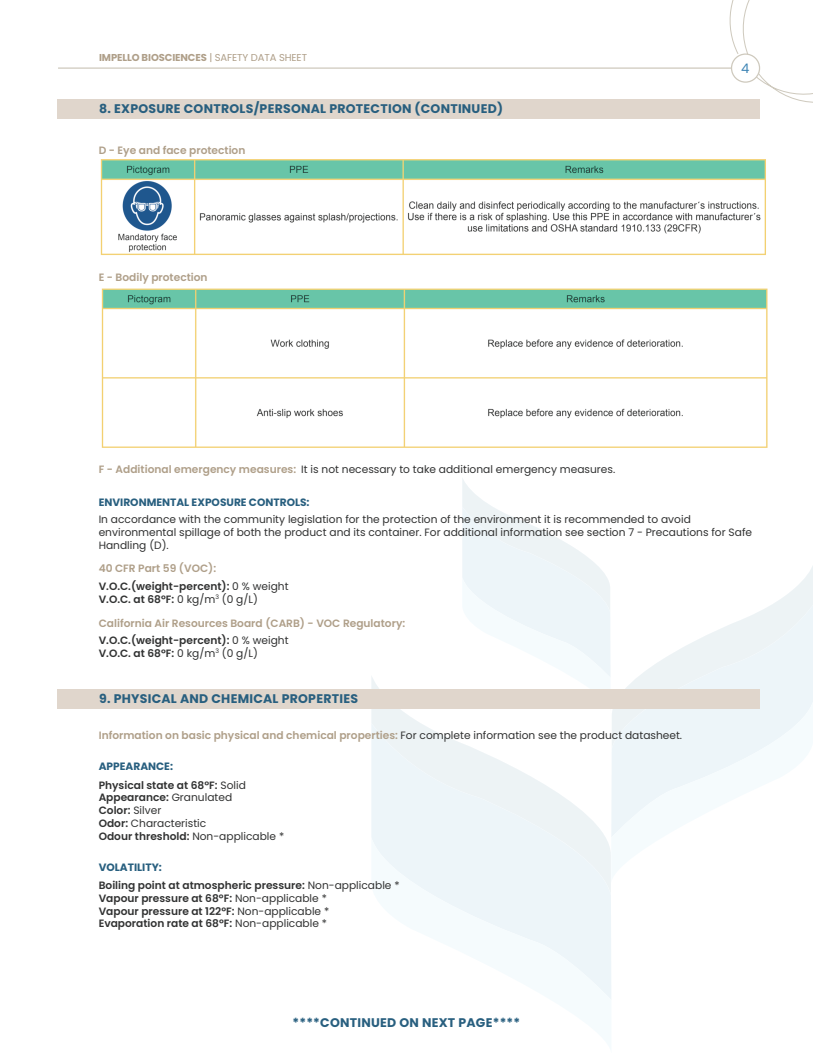
<style>
.page{position:relative;width:813px;height:1053px;background:#fff}
.page>*{position:absolute;margin:0;border:0;box-sizing:border-box;transform-origin:0 0}
.t1{font:13.12px "Poppins";color:#3d84b4}
.t2{font:700 12.5px "Poppins";letter-spacing:.02em;color:#285f7f}
.t3{font:10.62px/12.8px "Poppins";color:#313232}
.t4{font:600 10.62px/18.5px "Poppins";color:#313232}
.t5{font:600 10.62px/17.8px "Poppins";color:#af9f89}
.t6{font:700 10.62px "Poppins";color:#285f7f}
.t7{font:700 10px "Poppins";letter-spacing:-.01em;color:#af9f89}
.s1{font-weight:400}
.s2{font-weight:600;color:#af9f89}
.s3{color:#af9f89}
.s4{color:#313232}
.s5{font-weight:400;color:#313232}
.s6{font-weight:700;color:#285f7f}
.s7{font-weight:600}
</style>
<div class="page">
<svg style="left:371px;top:676px;width:47px;height:46px"></svg>
<svg style="left:371px;top:722px;width:234px;height:115px;fill:#edf5f9"></svg>
<svg style="left:372px;top:837px;width:239px;height:162px;fill:#edf5f9"></svg>
<svg style="left:774px;top:568px;width:38px;height:36px"></svg>
<svg style="left:625px;top:604px;width:187px;height:96px;fill:#edf5f9"></svg>
<svg style="left:609px;top:700px;width:203px;height:184px;fill:#f5fbfd"></svg>
<svg style="left:462px;top:478px;width:149px;height:234px"></svg>
<svg style="left:729px;top:1px;width:83px;height:101px"></svg>
<hr style="left:58px;top:67px;width:673px;height:2px;background:#cec9bd">
<div style="left:731px;top:54px;width:28px;height:28px;background:#fff;border-radius:50%"></div>
<div style="left:730px;top:53px;width:29px;height:30px;border:1px solid #cec9bd;border-radius:50%"></div>
<div style="left:57px;top:99px;width:702px;height:19px;background:#e0d6cc"></div>
<img style="left:100px;top:159px;width:666px;height:96px">
<img style="left:102px;top:288px;width:664px;height:160px">
<div style="left:57px;top:689px;width:702px;height:20px;background:#e0d6cc"></div>
<p class="t7" style="left:99px;top:51px;width:209px">IMPELLO BIOSCIENCES <span class="s1">| SAFETY DATA SHEET</span></p>
<p class="t2" style="left:99px;top:101px;width:405px">8. EXPOSURE CONTROLS/PERSONAL PROTECTION (CONTINUED)</p>
<p class="t5" style="left:99px;top:141px;width:148px">D - Eye and face protection</p>
<p class="t5" style="left:99px;top:268px;width:110px">E - Bodily protection</p>
<p class="t1" style="left:740px;top:61px;width:10px">4</p>
<p class="t3" style="left:99px;top:462px;width:518px"><span class="s2">F - Additional emergency measures:</span> It is not necessary to take additional emergency measures.</p>
<p class="t6" style="left:99px;top:496px;width:212px">ENVIRONMENTAL EXPOSURE CONTROLS:</p>
<p class="t3" style="left:99px;top:513px;width:654px">In accordance with the community legislation for the protection of the environment it is recommended to avoid environmental spillage of both the product and its container. For additional information see section 7 - Precautions for Safe<br>Handling (D).</p>
<p class="t4" style="left:99px;top:560px;width:191px;line-height:17.8px"><span class="s3">40 CFR Part 59 (VOC):<br></span>V.O.C.(weight-percent): <span class="s1">0 % weight</span></p>
<p class="t4" style="left:99px;top:590px;width:161px">V.O.C. at 68ºF: <span class="s1">0 kg/m</span><sup>3</sup> <span class="s1">(0 g/L)</span></p>
<p class="t5" style="left:99px;top:614px;width:308px">California Air Resources Board (CARB) - VOC Regulatory:<br><span class="s4">V.O.C.(weight-percent):</span> <span class="s5">0 % weight</span></p>
<p class="t4" style="left:99px;top:644px;width:161px">V.O.C. at 68ºF: <span class="s1">0 kg/m</span><sup>3</sup> <span class="s1">(0 g/L)</span></p>
<p class="t2" style="left:99px;top:691px;width:260px">9. PHYSICAL AND CHEMICAL PROPERTIES</p>
<p class="t5" style="left:99px;top:726px;width:584px">Information on basic physical and chemical properties: <span class="s5">For complete information see the product datasheet.</span></p>
<p class="t4" style="left:99px;top:757px;width:149px"><span class="s6">APPEARANCE:<br></span>Physical state at 68ºF: <span class="s1">Solid</span></p>
<p class="t3" style="left:99px;top:791px;width:187px"><span class="s7">Appearance:</span> Granulated<br><span class="s7">Color:</span> Silver<br><span class="s7">Odor:</span> Characteristic<br><span class="s7">Odour threshold:</span> Non-applicable *</p>
<p class="t4" style="left:99px;top:857px;width:302px"><span class="s6">VOLATILITY:<br></span>Boiling point at atmospheric pressure: <span class="s1">Non-applicable *</span></p>
<p class="t4" style="left:99px;top:891px;width:232px;line-height:12.8px">Vapour pressure at 68ºF: <span class="s1">Non-applicable *<br></span>Vapour pressure at 122ºF: <span class="s1">Non-applicable *<br></span>Evaporation rate at 68ºF: <span class="s1">Non-applicable *</span></p>
<p class="t2" style="left:292px;top:1015px;width:229px">****CONTINUED ON NEXT PAGE****</p>
</div>
